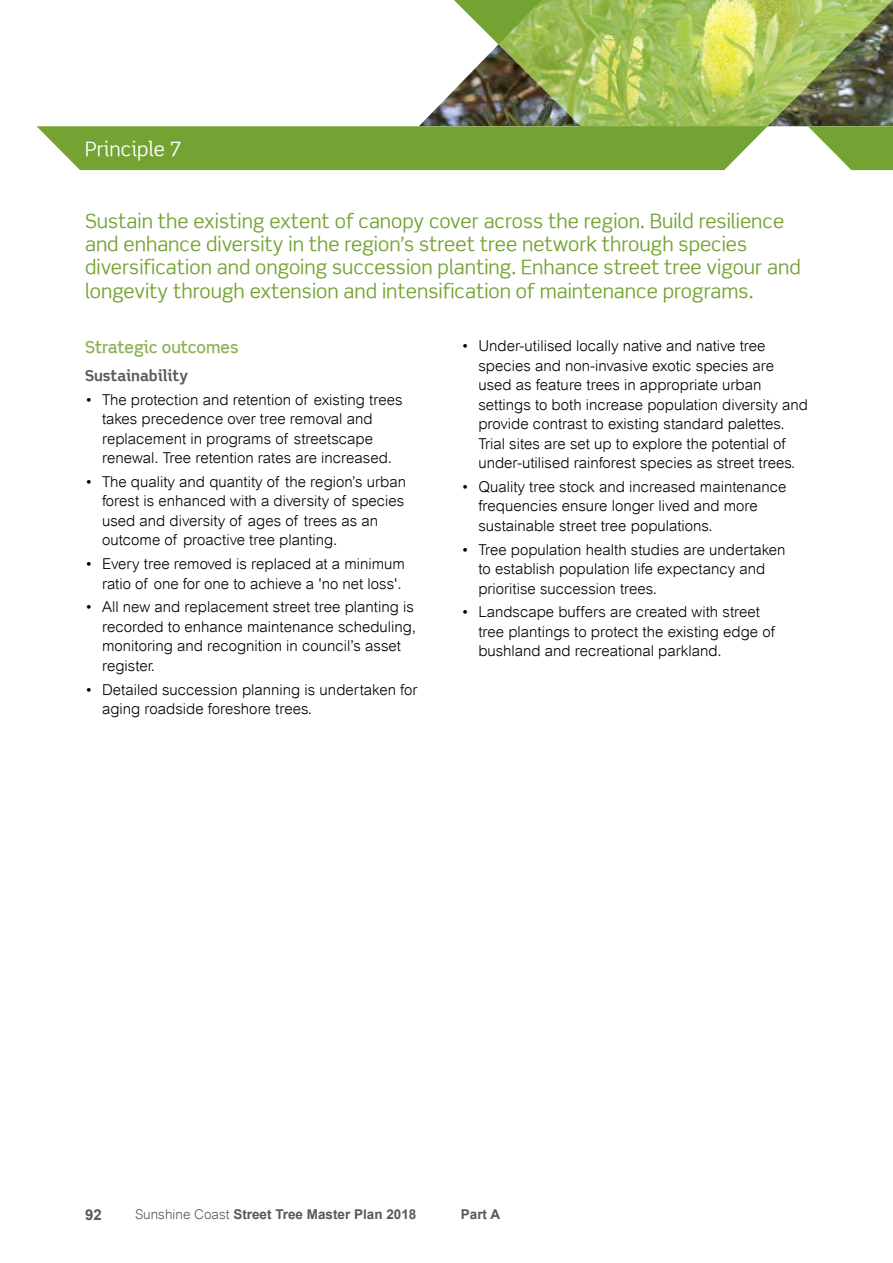
<style>
.page{position:relative;width:893px;height:1263px;background:#fff}
.page>*{position:absolute;margin:0;border:0;box-sizing:border-box;transform-origin:0 0}
.t1{font:19.5px/23.4px "Scene";color:#74a333}
.t2{font:19.5px "Scene Alt";color:#fff}
.t3{font:500 16.5px "Scene Alt";color:#8cb154}
.t4{font:300 15px/19.5px "Arial";color:#000}
.t5{font:700 15px "Scene Alt";color:#58595b}
.t6{font:700 15px "Arial";color:#58595b}
.t7{font:700 13.5px "Arial";color:#58595b}
.s1{font-weight:300}
</style>
<div class="page">
<svg style="left:37px;top:0;width:771px;height:170px"></svg>
<img style="left:808px;top:0;width:85px;height:170px">
<h1 class="t2" style="left:85px;top:137px;width:98px">Principle 7</h1>
<p class="t1" style="left:85px;top:209px;width:717px">Sustain the existing extent of canopy cover across the region. Build resilience and enhance diversity in the region’s street tree network through species diversification and ongoing succession planting. Enhance street tree vigour and longevity through extension and intensification of maintenance programs.</p>
<p class="t3" style="left:85px;top:337px;width:155px">Strategic outcomes</p>
<p class="t5" style="left:85px;top:366px;width:105px">Sustainability</p>
<p class="t4" style="left:102px;top:390px;width:302px;text-indent:-17px">• The protection and retention of existing trees takes precedence over tree removal and replacement in programs of streetscape renewal. Tree retention rates are increased.</p>
<p class="t4" style="left:102px;top:472px;width:305px;text-indent:-17px">• The quality and quantity of the region’s urban forest is enhanced with a diversity of species used and diversity of ages of trees as an outcome of proactive tree planting.</p>
<p class="t4" style="left:85px;top:554px;width:322px;text-align:right">• Every tree removed is replaced at a minimum ratio of one for one to achieve a 'no net loss'.</p>
<p class="t4" style="left:102px;top:597px;width:316px;text-indent:-17px">• All new and replacement street tree planting is recorded to enhance maintenance scheduling, monitoring and recognition in council’s asset register.</p>
<p class="t4" style="left:102px;top:680px;width:317px;text-indent:-17px">• Detailed succession planning is undertaken for aging roadside foreshore trees.</p>
<p class="t4" style="left:478px;top:336px;width:331px;text-indent:-17px">• Under-utilised locally native and native tree species and non-invasive exotic species are used as feature trees in appropriate urban settings to both increase population diversity and provide contrast to existing standard palettes.<br>Trial sites are set up to explore the potential of under-utilised rainforest species as street trees.</p>
<p class="t4" style="left:478px;top:477px;width:310px;text-indent:-17px">• Quality tree stock and increased maintenance frequencies ensure longer lived and more sustainable street tree populations.</p>
<p class="t4" style="left:478px;top:540px;width:309px;text-indent:-17px">• Tree population health studies are undertaken to establish population life expectancy and prioritise succession trees.</p>
<p class="t4" style="left:478px;top:602px;width:298px;text-indent:-17px">• Landscape buffers are created with street tree plantings to protect the existing edge of bushland and recreational parkland.</p>
<p class="t6" style="left:85px;top:1205px;width:18px">92</p>
<p class="t7" style="left:135px;top:1205px;width:283px"><span class="s1">Sunshine Coast</span> Street Tree Master Plan 2018</p>
<p class="t7" style="left:461px;top:1205px;width:41px">Part A</p>
</div>
